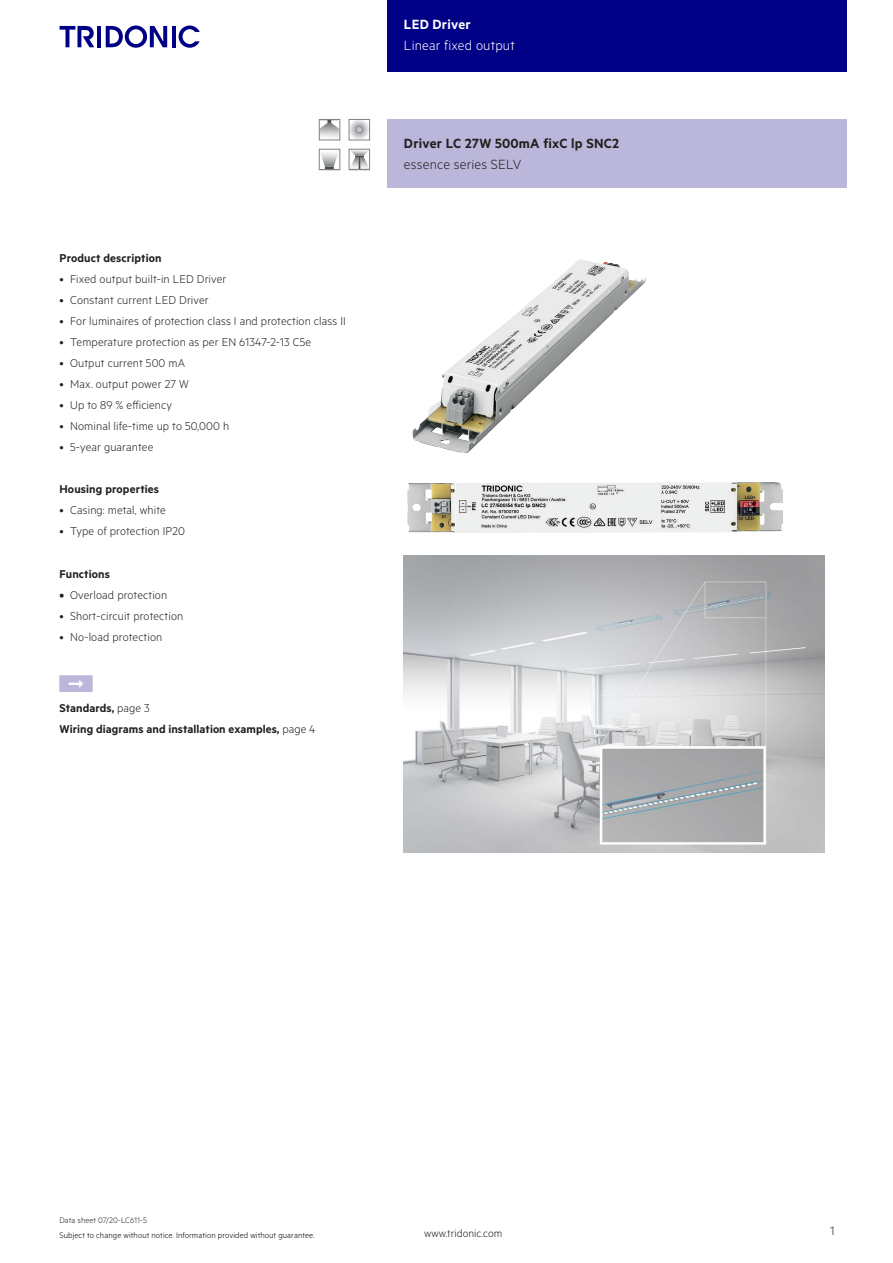
<style>
.page{position:relative;width:893px;height:1263px;background:#fff}
.page>*{position:absolute;margin:0;border:0;box-sizing:border-box;transform-origin:0 0}
.t1{font:15px "Tridonic Metric Print Semi";letter-spacing:.015em;color:#231f20}
.t2{font:15px "Tridonic Metric Print Light";letter-spacing:.015em;color:#fff}
.t3{font:15px "Tridonic Metric Print Light";letter-spacing:.015em;color:#231f20}
.t4{font:15px "Tridonic Metric Print Semi";letter-spacing:.015em;color:#fff}
.t5{font:13.5px "Tridonic Metric Print Light";color:#231f20}
.t6{font:12.75px "Tridonic Metric Print Light";letter-spacing:.01em;color:#231f20}
.t7{font:12.75px/21.3px "Tridonic Metric Print Semi";letter-spacing:.005em;color:#231f20}
.t8{font:12px "Tridonic Metric Print Light";letter-spacing:.005em;color:#231f20}
.t9{font:9px "Tridonic Metric Print Light";letter-spacing:.01em;color:#000}
.t10{font:9px "Tridonic Metric Print Light";letter-spacing:.005em;color:#231f20}
.s1{font-family:"Tridonic Metric Print Semi"}
.s2{font-family:"Tridonic Metric Print Light"}
</style>
<div class="page">
<div style="left:387px;top:0;width:459px;height:72px;background:#000087"></div>
<hr style="left:97px;top:26px;width:4px;height:21px;background:#000087">
<svg style="left:106px;top:26px;width:61px;height:22px"></svg>
<hr style="left:172px;top:26px;width:3px;height:21px;background:#000087">
<svg style="left:179px;top:26px;width:21px;height:22px"></svg>
<svg style="left:60px;top:26px;width:34px;height:21px"></svg>
<div style="left:387px;top:119px;width:459px;height:68px;background:#bbb7da"></div>
<img style="left:413px;top:259px;width:233px;height:194px">
<img style="left:407px;top:482px;width:376px;height:51px">
<img style="left:404px;top:555px;width:421px;height:298px">
<svg style="left:321px;top:121px;width:17px;height:17px"></svg>
<div style="left:319px;top:119px;width:21px;height:21px;border:1px solid #808285"></div>
<svg style="left:321px;top:152px;width:17px;height:16px"></svg>
<div style="left:319px;top:149px;width:21px;height:21px;border:1px solid #808285"></div>
<div style="left:349px;top:119px;width:20px;height:21px;background:#f2f3f4;border-radius:50%"></div>
<div style="left:349px;top:120px;width:20px;height:20px;background:#f6f6f7;border-radius:50%"></div>
<div style="left:349px;top:120px;width:20px;height:19px;background:#f1f2f3;border-radius:50%"></div>
<div style="left:350px;top:120px;width:19px;height:19px;background:#ededee;border-radius:50%"></div>
<div style="left:350px;top:120px;width:18px;height:19px;background:#e6e7e9;border-radius:50%"></div>
<div style="left:350px;top:121px;width:18px;height:17px;background:#e1e2e4;border-radius:50%"></div>
<div style="left:351px;top:121px;width:17px;height:17px;background:#dedfe1;border-radius:50%"></div>
<div style="left:351px;top:121px;width:16px;height:17px;background:#dcdddf;border-radius:50%"></div>
<div style="left:351px;top:122px;width:16px;height:16px;background:#d7d8da;border-radius:50%"></div>
<div style="left:352px;top:122px;width:14px;height:15px;background:#cecfd1;border-radius:50%"></div>
<div style="left:352px;top:123px;width:14px;height:14px;background:#c9cacc;border-radius:50%"></div>
<div style="left:353px;top:123px;width:12px;height:13px;background:#c2c3c6;border-radius:50%"></div>
<div style="left:353px;top:124px;width:12px;height:11px;background:#bebfc1;border-radius:50%"></div>
<div style="left:354px;top:124px;width:11px;height:11px;background:#babbbe;border-radius:50%"></div>
<div style="left:354px;top:124px;width:10px;height:11px;background:#b6b7bb;border-radius:50%"></div>
<div style="left:354px;top:125px;width:10px;height:10px;background:#bebfc2;border-radius:50%"></div>
<div style="left:354px;top:125px;width:10px;height:9px;background:#b4b5b9;border-radius:50%"></div>
<div style="left:355px;top:125px;width:9px;height:9px;background:#b0b1b5;border-radius:50%"></div>
<div style="left:355px;top:125px;width:8px;height:9px;background:#b4b5b8;border-radius:50%"></div>
<div style="left:355px;top:126px;width:8px;height:7px;background:#b0b1b5;border-radius:50%"></div>
<div style="left:356px;top:126px;width:7px;height:7px;background:#8f9094;border-radius:50%"></div>
<svg style="left:356px;top:126px;width:6px;height:7px"></svg>
<div style="left:349px;top:119px;width:21px;height:21px;border:1px solid #808285"></div>
<svg style="left:351px;top:151px;width:17px;height:17px"></svg>
<div style="left:349px;top:149px;width:21px;height:21px;border:1px solid #808285"></div>
<p class="t7" style="left:60px;top:247px;width:104px">Product description</p>
<p class="t6" style="left:60px;top:271px;width:168px">• Fixed output built-in LED Driver</p>
<p class="t6" style="left:60px;top:292px;width:151px">• Constant current LED Driver</p>
<p class="t6" style="left:60px;top:313px;width:288px">• For luminaires of protection class I and protection class II</p>
<p class="t6" style="left:60px;top:334px;width:253px">• Temperature protection as per EN 61347-2-13 C5e</p>
<p class="t6" style="left:60px;top:355px;width:127px">• Output current 500 mA</p>
<p class="t6" style="left:60px;top:376px;width:131px">• Max. output power 27 W</p>
<p class="t6" style="left:60px;top:397px;width:114px">• Up to 89 % efficiency</p>
<p class="t6" style="left:60px;top:418px;width:171px">• Nominal life-time up to 50,000 h</p>
<p class="t6" style="left:60px;top:439px;width:95px">• 5-year guarantee</p>
<p class="t7" style="left:60px;top:478px;width:101px">Housing properties</p>
<p class="t6" style="left:60px;top:503px;width:108px">• Casing: metal, white</p>
<p class="t6" style="left:60px;top:524px;width:127px">• Type of protection IP20</p>
<p class="t7" style="left:60px;top:563px;width:52px">Functions</p>
<p class="t6" style="left:60px;top:587px;width:109px"><span class="s1">•</span> Overload protection</p>
<p class="t6" style="left:60px;top:608px;width:125px">• Short-circuit protection</p>
<p class="t6" style="left:60px;top:629px;width:104px">• No-load protection</p>
<p class="t7" style="left:60px;top:696px;width:258px">Standards, <span class="s2">page 3<br></span>Wiring diagrams and installation examples, <span class="s2">page 4</span></p>
<p class="t4" style="left:404px;top:15px;width:68px">LED Driver</p>
<p class="t2" style="left:404px;top:37px;width:112px">Linear fixed output</p>
<p class="t1" style="left:404px;top:134px;width:217px">Driver LC 27W 500mA fixC lp SNC2</p>
<p class="t3" style="left:404px;top:156px;width:119px">essence series SELV</p>
<p class="t10" style="left:60px;top:1215px;width:89px">Data sheet 07/20-LC611-5</p>
<p class="t9" style="left:60px;top:1229px;width:257px">Subject to change without notice. Information provided without guarantee.</p>
<p class="t8" style="left:424px;top:1227px;width:80px">www.tridonic.com</p>
<p class="t5" style="left:830px;top:1223px;width:6px">1</p>
</div>
